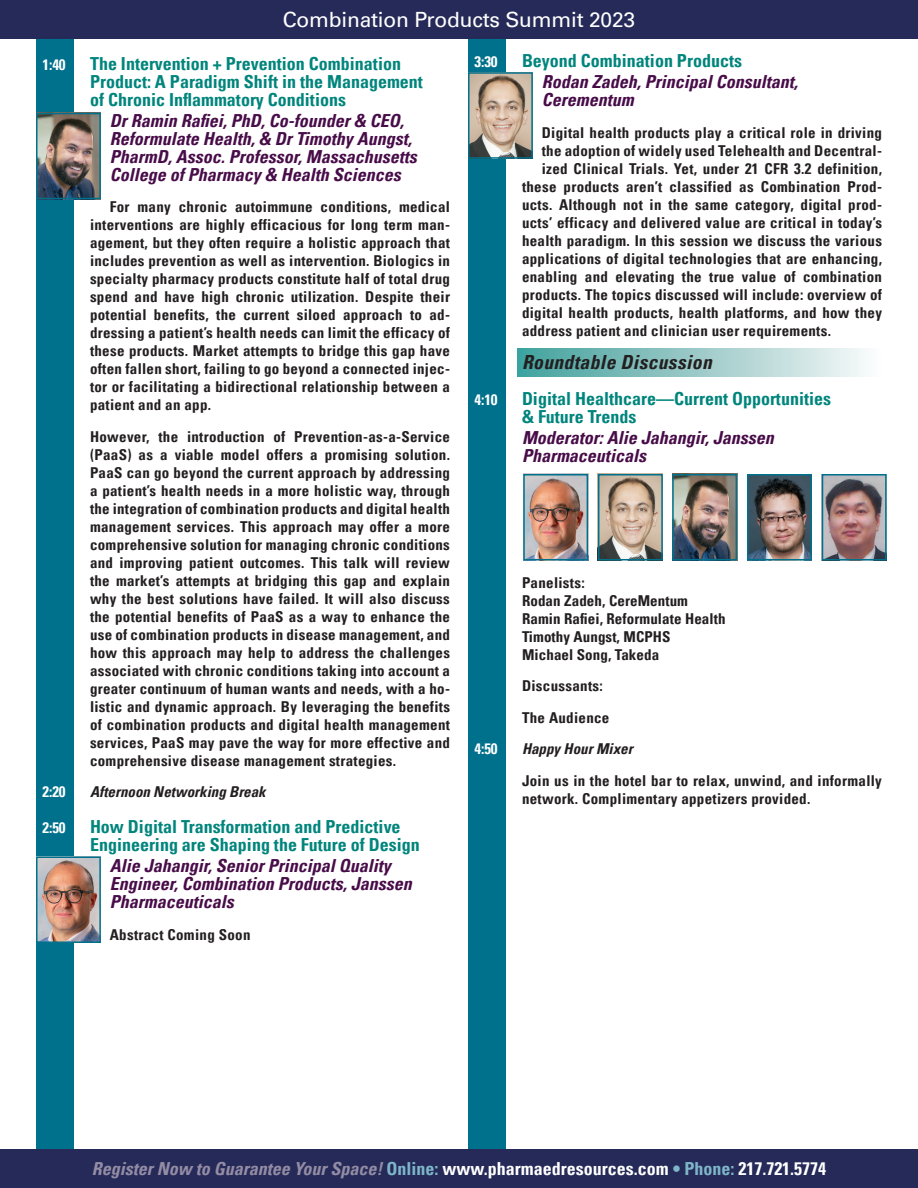
<style>
.page{position:relative;width:918px;height:1188px;background:#fff}
.page>*{position:absolute;margin:0;border:0;box-sizing:border-box;transform-origin:0 0}
.t1{font:21px "Univers LT Pro 55 Roman";letter-spacing:-.01em;color:#fff}
.t2{font:italic 700 condensed 19.5px "Univers LT Pro";letter-spacing:.02em;color:#231f20}
.Speaker{font:italic 700 condensed 18px/18px "Univers LT Pro";color:#480c49}
.t3{font:700 condensed 18px/18px "Univers LT Pro";color:#00857c}
.t4{font:700 condensed 18px "Univers LT Pro";color:#fff}
.body_copy{font:700 condensed 15px/18px "Univers LT Pro";letter-spacing:.02em;color:#231f20;text-align:justify}
.BL_text{font:700 condensed 15px "Univers LT Pro";letter-spacing:.005em;color:#231f20}
.Break_head{font:italic 700 condensed 15px "Univers LT Pro";color:#231f20}
.Break_head-2{font:700 condensed 15px "Univers LT Pro";color:#fff}
.Speaker-2{font:700 condensed 15px "Univers LT Pro";letter-spacing:.02em;color:#231f20}
.s1{font-style:italic;color:#938ca4}
.s2{color:#7eb6c9}
</style>
<div class="page">
<div style="left:36px;top:0;width:37px;height:1188px;background:#00718c"></div>
<div style="left:468px;top:0;width:37px;height:1188px;background:#00718c"></div>
<div style="left:0;top:0;width:918px;height:39px;background:#262a59"></div>
<div style="left:0;top:1149px;width:918px;height:39px;background:#262a59"></div>
<div style="left:518px;top:348px;width:364px;height:28px;background:linear-gradient(to right,#41a09c,#fbfafa)"></div>
<img style="left:39px;top:116px;width:59px;height:80px">
<div style="left:36px;top:113px;width:65px;height:86px;border:2px solid #00718c"></div>
<img style="left:39px;top:859px;width:59px;height:81px">
<div style="left:36px;top:856px;width:65px;height:87px;border:2px solid #00718c"></div>
<img style="left:471px;top:75px;width:59px;height:81px">
<div style="left:468px;top:72px;width:65px;height:87px;border:2px solid #00718c"></div>
<img style="left:601px;top:477px;width:59px;height:80px">
<div style="left:598px;top:474px;width:65px;height:86px;border:2px solid #00718c"></div>
<img style="left:675px;top:477px;width:59px;height:80px">
<div style="left:672px;top:474px;width:65px;height:86px;border:2px solid #00718c"></div>
<img style="left:750px;top:477px;width:59px;height:80px">
<div style="left:747px;top:474px;width:65px;height:86px;border:2px solid #00718c"></div>
<img style="left:825px;top:477px;width:59px;height:80px">
<div style="left:822px;top:474px;width:65px;height:86px;border:2px solid #00718c"></div>
<img style="left:526px;top:477px;width:59px;height:80px">
<div style="left:523px;top:474px;width:65px;height:86px;border:2px solid #00718c"></div>
<h1 class="t1" style="left:283px;top:5px;width:354px">Combination Products Summit 2023</h1>
<p class="Break_head-2" style="left:42px;top:55px;width:25px">1:40</p>
<p class="t3" style="left:90px;top:54px;width:335px">The Intervention + Prevention Combination<br>Product: A Paradigm Shift in the Management of Chronic Inflammatory Conditions</p>
<p class="Speaker" style="left:110px;top:111px;width:308px">Dr Ramin Rafiei, PhD, Co-founder &amp; CEO, Reformulate Health, &amp; Dr Timothy Aungst, PharmD, Assoc. Professor, Massachusetts College of Pharmacy &amp; Health Sciences</p>
<p class="body_copy" style="left:90px;top:198px;width:362px;text-indent:20px">For many chronic autoimmune conditions, medical interventions are highly efficacious for long term man&shy;agement, but they often require a holistic approach that includes prevention as well as intervention. Biologics in specialty pharmacy products constitute half of total drug spend and have high chronic utilization. Despite their potential benefits, the current siloed approach to ad&shy;dressing a patient’s health needs can limit the efficacy of these products. Market attempts to bridge this gap have often fallen short, failing to go beyond a connected injec&shy;tor or facilitating a bidirectional relationship between a patient and an app.</p>
<p class="body_copy" style="left:90px;top:427px;width:362px">However, the introduction of Prevention-as-a-Service (PaaS) as a viable model offers a promising solution.<br>PaaS can go beyond the current approach by addressing a patient’s health needs in a more holistic way, through the integration of combination products and digital health management services. This approach may offer a more comprehensive solution for managing chronic conditions and improving patient outcomes. This talk will review the market’s attempts at bridging this gap and explain why the best solutions have failed. It will also discuss the potential benefits of PaaS as a way to enhance the use of combination products in disease management, and how this approach may help to address the challenges associated with chronic conditions taking into account a greater continuum of human wants and needs, with a ho&shy;listic and dynamic approach. By leveraging the benefits of combination products and digital health management services, PaaS may pave the way for more effective and comprehensive disease management strategies.</p>
<p class="Break_head-2" style="left:42px;top:783px;width:25px">2:20</p>
<p class="Break_head" style="left:90px;top:783px;width:177px">Afternoon Networking Break</p>
<p class="Break_head-2" style="left:42px;top:819px;width:25px">2:50</p>
<p class="t3" style="left:90px;top:818px;width:331px">How Digital Transformation and Predictive<br>Engineering are Shaping the Future of Design</p>
<p class="Speaker" style="left:110px;top:857px;width:303px">Alie Jahangir, Senior Principal Quality<br>Engineer, Combination Products, Janssen<br>Pharmaceuticals</p>
<p class="body_copy" style="left:110px;top:925px;width:142px">Abstract Coming Soon</p>
<p class="Break_head-2" style="left:474px;top:52px;width:25px">3:30</p>
<p class="t3" style="left:522px;top:51px;width:221px">Beyond Combination Products</p>
<p class="Speaker" style="left:542px;top:72px;width:258px">Rodan Zadeh, Principal Consultant,<br>Cerementum</p>
<p class="body_copy" style="left:542px;top:123px;width:342px">Digital health products play a critical role in driving</p>
<p class="body_copy" style="left:542px;top:141px;width:342px">the adoption of widely used Telehealth and Decentral-</p>
<p class="body_copy" style="left:542px;top:159px;width:342px">ized Clinical Trials. Yet, under 21 CFR 3.2 definition,</p>
<p class="body_copy" style="left:522px;top:177px;width:361px">these products aren’t classified as Combination Prod-</p>
<p class="body_copy" style="left:522px;top:195px;width:361px">ucts. Although not in the same category, digital prod-</p>
<p class="body_copy" style="left:522px;top:213px;width:362px">ucts’ efficacy and delivered value are critical in today’s</p>
<p class="body_copy" style="left:522px;top:231px;width:362px">health paradigm. In this session we discuss the various</p>
<p class="body_copy" style="left:522px;top:249px;width:362px">applications of digital technologies that are enhancing,</p>
<p class="body_copy" style="left:522px;top:267px;width:361px">enabling and elevating the true value of combination</p>
<p class="body_copy" style="left:522px;top:285px;width:362px">products. The topics discussed will include: overview of</p>
<p class="body_copy" style="left:522px;top:303px;width:362px">digital health products, health platforms, and how they</p>
<p class="body_copy" style="left:522px;top:321px;width:311px">address patient and clinician user requirements.</p>
<p class="t2" style="left:522px;top:350px;width:191px">Roundtable Discussion</p>
<p class="Break_head-2" style="left:474px;top:390px;width:25px">4:10</p>
<p class="t3" style="left:522px;top:389px;width:311px">Digital Healthcare—Current Opportunities &amp; Future Trends</p>
<p class="Speaker" style="left:522px;top:428px;width:253px">Moderator: Alie Jahangir, Janssen<br>Pharmaceuticals</p>
<p class="Speaker-2" style="left:522px;top:573px;width:64px">Panelists:</p>
<p class="BL_text" style="left:522px;top:591px;width:168px">Rodan Zadeh, CereMentum</p>
<p class="BL_text" style="left:522px;top:609px;width:205px">Ramin Rafiei, Reformulate Health</p>
<p class="BL_text" style="left:522px;top:627px;width:150px">Timothy Aungst, MCPHS</p>
<p class="BL_text" style="left:522px;top:645px;width:139px">Michael Song, Takeda</p>
<p class="body_copy" style="left:522px;top:676px;width:82px">Discussants:</p>
<p class="body_copy" style="left:522px;top:708px;width:89px">The Audience</p>
<p class="Break_head-2" style="left:474px;top:739px;width:25px">4:50</p>
<p class="Break_head" style="left:522px;top:739px;width:112px">Happy Hour Mixer</p>
<p class="body_copy" style="left:522px;top:771px;width:361px">Join us in the hotel bar to relax, unwind, and informally network. Complimentary appetizers provided.</p>
<p class="t4" style="left:92px;top:1158px;width:736px"><span class="s1">Register Now to Guarantee Your Space!</span> <span class="s2">Online:</span> www.pharmaedresources.com <span class="s2">• Phone:</span> 217.721.5774</p>
</div>
